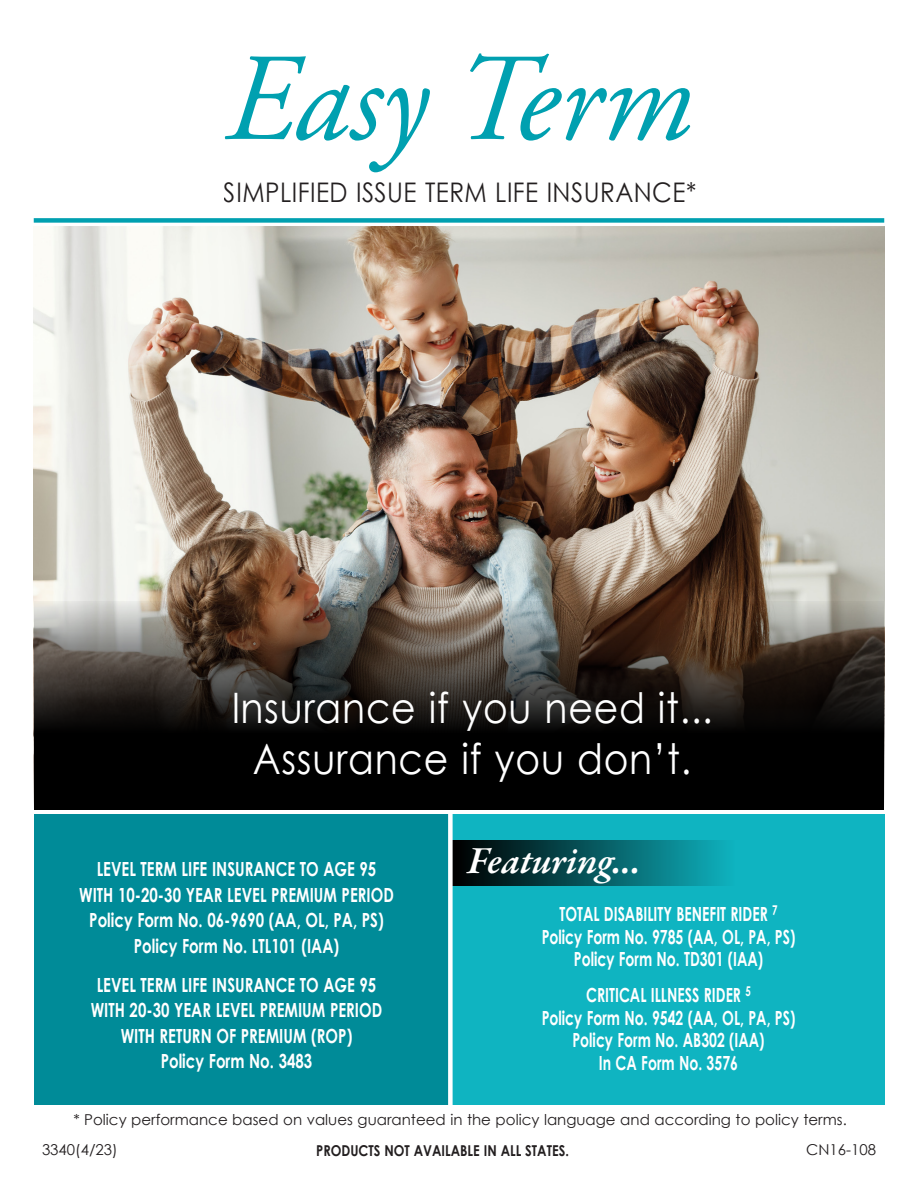
<style>
.page{position:relative;width:918px;height:1188px;background:#fff}
.page>*{position:absolute;margin:0;border:0;box-sizing:border-box;transform-origin:0 0}
.t1{font:italic 124.5px "Adobe Garamond Pro";color:#00a0b0}
.t2{font:42px/51px "Century Gothic";letter-spacing:.02em;color:#fff;text-align:center;scale:.9 1}
.t3{font:italic 600 39px "Garamond Premr Pro";letter-spacing:-.005em;color:#fff}
.t4{font:27px "Century Gothic";letter-spacing:.02em;color:#231f20;scale:.9 1}
.t5{font:700 19.5px/25.5px "Century Gothic";color:#fff;text-align:center;scale:.77 1}
.t6{font:700 19.5px/22.5px "Century Gothic";color:#fff;text-align:center;scale:.72 1}
.t7{font:15px "Century Gothic";color:#231f20}
.t8{font:700 15px "Century Gothic";color:#231f20;scale:.85 1}
</style>
<div class="page">
<img style="left:34px;top:227px;width:850px;height:374px">
<svg style="left:34px;top:601px;width:850px;height:209px;background:#2a2520"></svg>
<div style="left:34px;top:814px;width:415px;height:291px;background:#008b98"></div>
<div style="left:453px;top:814px;width:432px;height:291px;background:#0fb4c1"></div>
<div style="left:34px;top:218px;width:850px;height:5px;background:#00a0b0"></div>
<div style="left:453px;top:840px;width:282px;height:46px;background:linear-gradient(to right,#000,#0eb2bf)"></div>
<div style="left:448px;top:812px;width:5px;height:322px;background:#fff"></div>
<h1 class="t1" style="left:225px;top:25px;width:469px">Easy Term</h1>
<h3 class="t4" style="left:224px;top:173px;width:526px">SIMPLIFIED ISSUE TERM LIFE INSURANCE*</h3>
<h2 class="t2" style="left:231px;top:681px;width:537px">Insurance if you need it...<br>Assurance if you don’t.</h2>
<p class="t5" style="left:79px;top:856px;width:410px">LEVEL TERM LIFE INSURANCE TO AGE 95<br>WITH 10-20-30 YEAR LEVEL PREMIUM PERIOD Policy Form No. 06-9690 (AA, OL, PA, PS)<br>Policy Form No. LTL101 (IAA)</p>
<p class="t5" style="left:91px;top:971px;width:380px">LEVEL TERM LIFE INSURANCE TO AGE 95<br>WITH 20-30 YEAR LEVEL PREMIUM PERIOD<br>WITH RETURN OF PREMIUM (ROP)<br>Policy Form No. 3483</p>
<h3 class="t3" style="left:468px;top:836px;width:175px">Featuring...</h3>
<p class="t6" style="left:542px;top:902px;width:354px">TOTAL DISABILITY BENEFIT RIDER <sup>7<br></sup>Policy Form No. 9785 (AA, OL, PA, PS)<br>Policy Form No. TD301 (IAA)</p>
<p class="t6" style="left:542px;top:983px;width:354px">CRITICAL ILLNESS RIDER <sup>5<br></sup>Policy Form No. 9542 (AA, OL, PA, PS)<br>Policy Form No. AB302 (IAA)<br>In CA Form No. 3576</p>
<p class="t7" style="left:73px;top:1109px;width:775px">* Policy performance based on values guaranteed in the policy language and according to policy terms.</p>
<p class="t7" style="left:42px;top:1139px;width:77px">3340(4/23)</p>
<p class="t7" style="left:806px;top:1139px;width:71px">CN16-108</p>
<p class="t8" style="left:316px;top:1139px;width:299px">PRODUCTS NOT AVAILABLE IN ALL STATES.</p>
</div>
